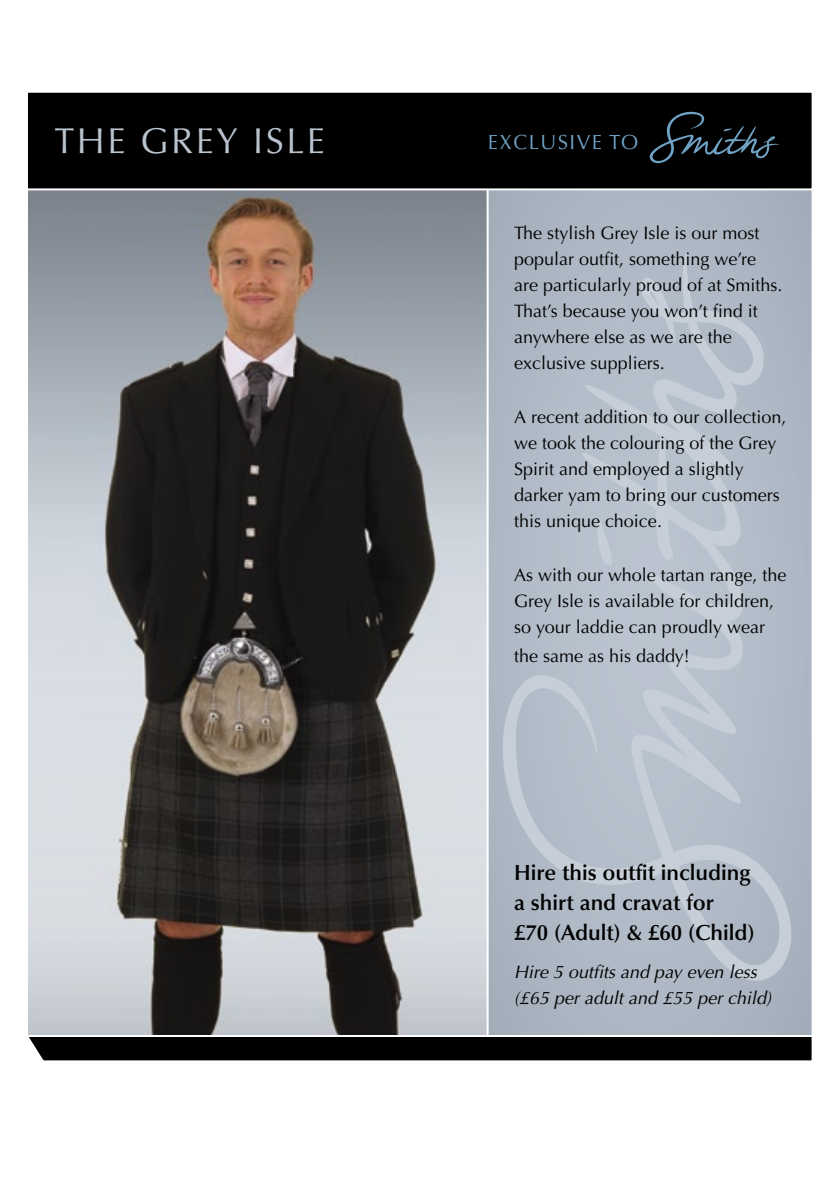
<style>
.page{position:relative;width:840px;height:1191px;background:#fff}
.page>*{position:absolute;margin:0;border:0;box-sizing:border-box;transform-origin:0 0}
.t1{font:36px "Optima";letter-spacing:.07em;color:#bac4cf}
.t2{font:600 22px/30px "Optima";color:#000}
.t3{font:20.6px "Optima";letter-spacing:.07em;color:#6fa2c4}
.t4{font:18px/26px "Optima";color:#000}
.t5{font:italic 18px/26px "Optima";color:#000}
</style>
<div class="page">
<div style="left:480px;top:179px;width:332px;height:873px;background:#adb7c3"></div>
<img style="left:29px;top:190px;width:456px;height:843px">
<div style="left:26px;top:91px;width:787px;height:99px;background:#000;border:2px solid #fff"></div>
<svg style="left:483px;top:651px;width:329px;height:358px"></svg>
<svg style="left:580px;top:254px;width:190px;height:561px"></svg>
<svg style="left:28px;top:1033px;width:784px;height:28px;background:#252526"></svg>
<svg style="left:649px;top:111px;width:130px;height:53px"></svg>
<h1 class="t1" style="left:54px;top:120px;width:272px">THE GREY ISLE</h1>
<p class="t3" style="left:487px;top:130px;width:152px">EXCLUSIVE TO</p>
<p class="t4" style="left:514px;top:220px;width:270px">The stylish Grey Isle is our most popular outfit, something we’re are particularly proud of at Smiths.<br>That’s because you won’t find it anywhere else as we are the exclusive suppliers.</p>
<p class="t4" style="left:514px;top:404px;width:274px">A recent addition to our collection, we took the colouring of the Grey<br>Spirit and employed a slightly darker yam to bring our customers this unique choice.</p>
<p class="t4" style="left:514px;top:562px;width:274px">As with our whole tartan range, the<br>Grey Isle is available for children, so your laddie can proudly wear</p>
<p class="t4" style="left:514px;top:643px;width:177px">the same as his daddy!</p>
<p class="t2" style="left:514px;top:858px;width:242px">Hire this outfit including a shirt and cravat for<br>£70 (Adult) &amp; £60 (Child)</p>
<p class="t5" style="left:514px;top:958px;width:258px">Hire 5 outfits and pay even less (£65 per adult and £55 per child)</p>
</div>
